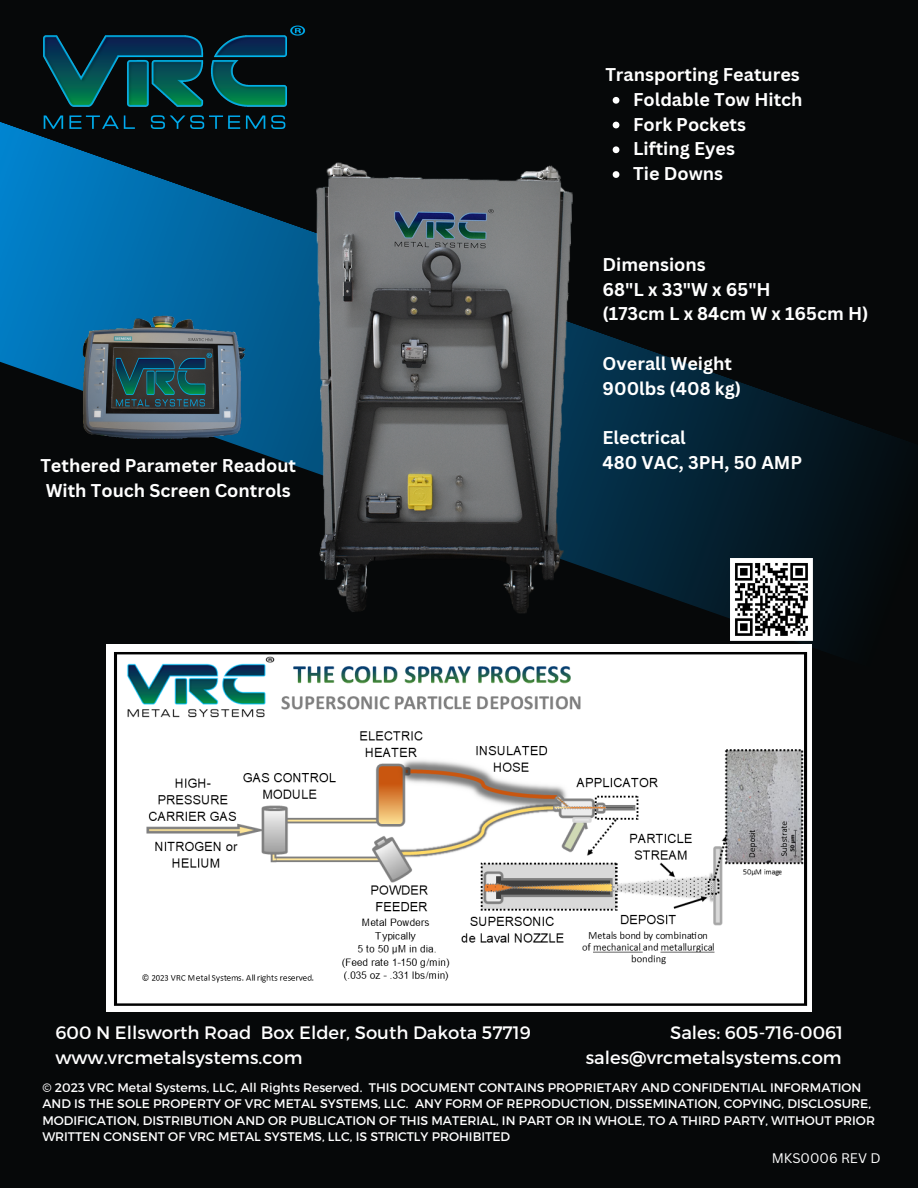
<style>
.page{position:relative;width:918px;height:1188px;background:#060809}
.page>*{position:absolute;margin:0;border:0;box-sizing:border-box;transform-origin:0 0}
.t1{font:700 18px/24.8px "Canva Sans";color:#fff}
.t2{font:18px "Montserrat";color:#fff}
.t3{font:13.5px "Canva Sans";color:#fff}
.t4{font:12.45px/16.6px "Montserrat";color:#fff}
</style>
<div class="page">
<img style="left:0;top:96px;width:897px;height:554px">
<img style="left:42px;top:25px;width:265px;height:104px">
<img style="left:14px;top:254px;width:320px;height:229px">
<img style="left:730px;top:558px;width:82px;height:82px">
<img style="left:106px;top:645px;width:706px;height:366px">
<svg style="left:613px;top:97px;width:6px;height:7px"></svg>
<svg style="left:613px;top:122px;width:6px;height:6px"></svg>
<svg style="left:613px;top:146px;width:6px;height:7px"></svg>
<svg style="left:613px;top:171px;width:6px;height:7px"></svg>
<h1 class="t1" style="left:605px;top:62px;width:196px">Transporting Features</h1>
<h1 class="t1" style="left:633px;top:87px;width:171px">Foldable Tow Hitch<br>Fork Pockets<br>Lifting Eyes<br>Tie Downs</h1>
<h1 class="t1" style="left:603px;top:252px;width:267px">Dimensions<br>68"L x 33"W x 65"H<br>(173cm L x 84cm W x 165cm H)</h1>
<h1 class="t1" style="left:603px;top:351px;width:140px">Overall Weight<br>900lbs (408 kg)</h1>
<h1 class="t1" style="left:603px;top:425px;width:85px">Electrical</h1>
<h1 class="t1" style="left:40px;top:453px;width:257px">Tethered Parameter Readout</h1>
<h1 class="t1" style="left:603px;top:450px;width:201px">480 VAC, 3PH, 50 AMP</h1>
<h1 class="t1" style="left:46px;top:478px;width:247px">With Touch Screen Controls</h1>
<h1 class="t2" style="left:55px;top:1021px;width:477px">600 N Ellsworth Road Box Elder, South Dakota 57719</h1>
<h1 class="t2" style="left:670px;top:1021px;width:174px">Sales: 605-716-0061</h1>
<h1 class="t2" style="left:55px;top:1046px;width:249px">www.vrcmetalsystems.com</h1>
<h1 class="t2" style="left:586px;top:1046px;width:257px">sales@vrcmetalsystems.com</h1>
<p class="t4" style="left:42px;top:1078px;width:834px">© 2023 VRC Metal Systems, LLC, All Rights Reserved. THIS DOCUMENT CONTAINS PROPRIETARY AND CONFIDENTIAL INFORMATION AND IS THE SOLE PROPERTY OF VRC METAL SYSTEMS, LLC. ANY FORM OF REPRODUCTION, DISSEMINATION, COPYING, DISCLOSURE, MODIFICATION, DISTRIBUTION AND OR PUBLICATION OF THIS MATERIAL, IN PART OR IN WHOLE, TO A THIRD PARTY, WITHOUT PRIOR WRITTEN CONSENT OF VRC METAL SYSTEMS, LLC, IS STRICTLY PROHIBITED</p>
<p class="t3" style="left:772px;top:1149px;width:110px">MKS0006 REV D</p>
</div>
